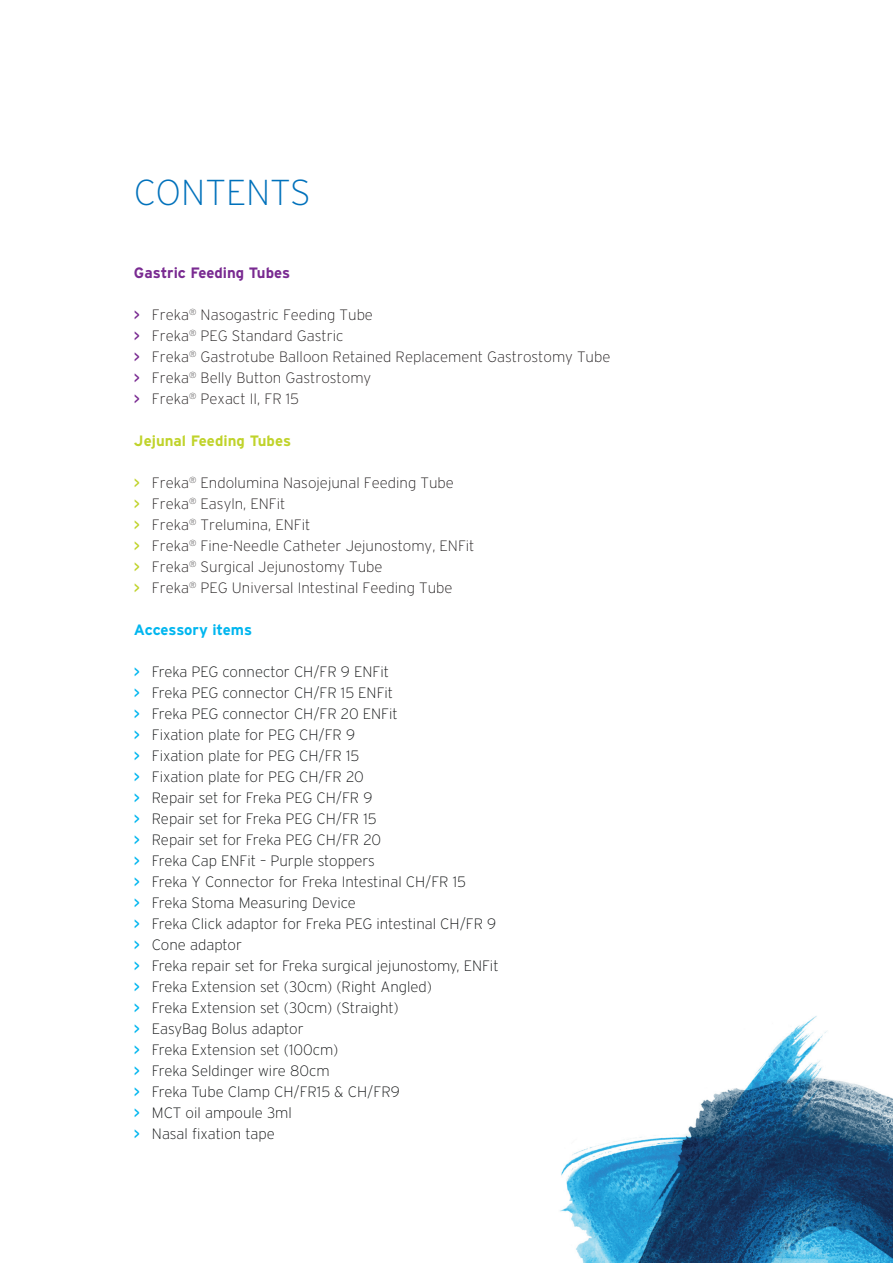
<style>
.page{position:relative;width:893px;height:1263px;background:#fff}
.page>*{position:absolute;margin:0;border:0;box-sizing:border-box;transform-origin:0 0}
.t1{font:200 36px "Interstate";color:#0071bb}
.t2{font:200 15px "Interstate";color:#111314}
.t3{font:200 15px "Interstate";color:#231f20}
.t4{font:700 15px "Interstate";color:#792a91}
.t5{font:700 15px "Interstate";color:#c0d32b}
.t6{font:700 15px "Interstate";letter-spacing:-.01em;color:#00b6ef}
.s1{font-weight:400;color:#792a91}
.s2{font-weight:400;color:#c0d32b}
.s3{font-weight:400;color:#00b6ef}
</style>
<div class="page">
<img style="left:560px;top:1016px;width:333px;height:247px">
<p class="t1" style="left:134px;top:172px;width:178px">CONTENTS</p>
<p class="t4" style="left:134px;top:265px;width:158px">Gastric Feeding Tubes</p>
<p class="t3" style="left:134px;top:307px;width:241px"><span class="s1">&gt;</span> Freka<sup>®</sup> Nasogastric Feeding Tube</p>
<p class="t3" style="left:134px;top:328px;width:211px"><span class="s1">&gt;</span> Freka<sup>®</sup> PEG Standard Gastric</p>
<p class="t3" style="left:134px;top:349px;width:478px"><span class="s1">&gt;</span> Freka<sup>®</sup> Gastrotube Balloon Retained Replacement Gastrostomy Tube</p>
<p class="t3" style="left:134px;top:370px;width:239px"><span class="s1">&gt;</span> Freka<sup>®</sup> Belly Button Gastrostomy</p>
<p class="t3" style="left:134px;top:391px;width:167px"><span class="s1">&gt;</span> Freka<sup>®</sup> Pexact II, FR 15</p>
<p class="t5" style="left:134px;top:433px;width:159px">Jejunal Feeding Tubes</p>
<p class="t3" style="left:134px;top:475px;width:321px"><span class="s2">&gt;</span> Freka<sup>®</sup> Endolumina Nasojejunal Feeding Tube</p>
<p class="t3" style="left:134px;top:496px;width:153px"><span class="s2">&gt;</span> Freka<sup>®</sup> Easyln, ENFit</p>
<p class="t3" style="left:134px;top:517px;width:178px"><span class="s2">&gt;</span> Freka<sup>®</sup> Trelumina, ENFit</p>
<p class="t3" style="left:134px;top:538px;width:342px"><span class="s2">&gt;</span> Freka<sup>®</sup> Fine-Needle Catheter Jejunostomy, ENFit</p>
<p class="t3" style="left:134px;top:559px;width:250px"><span class="s2">&gt;</span> Freka<sup>®</sup> Surgical Jejunostomy Tube</p>
<p class="t3" style="left:134px;top:580px;width:320px"><span class="s2">&gt;</span> Freka<sup>®</sup> PEG Universal Intestinal Feeding Tube</p>
<p class="t6" style="left:134px;top:622px;width:120px">Accessory items</p>
<p class="t2" style="left:134px;top:664px;width:257px"><span class="s3">&gt;</span> Freka PEG connector CH/FR 9 ENFit</p>
<p class="t2" style="left:134px;top:685px;width:261px"><span class="s3">&gt;</span> Freka PEG connector CH/FR 15 ENFit</p>
<p class="t2" style="left:134px;top:706px;width:265px"><span class="s3">&gt;</span> Freka PEG connector CH/FR 20 ENFit</p>
<p class="t2" style="left:134px;top:727px;width:223px"><span class="s3">&gt;</span> Fixation plate for PEG CH/FR 9</p>
<p class="t2" style="left:134px;top:748px;width:227px"><span class="s3">&gt;</span> Fixation plate for PEG CH/FR 15</p>
<p class="t2" style="left:134px;top:769px;width:231px"><span class="s3">&gt;</span> Fixation plate for PEG CH/FR 20</p>
<p class="t2" style="left:134px;top:790px;width:240px"><span class="s3">&gt;</span> Repair set for Freka PEG CH/FR 9</p>
<p class="t2" style="left:134px;top:811px;width:244px"><span class="s3">&gt;</span> Repair set for Freka PEG CH/FR 15</p>
<p class="t2" style="left:134px;top:832px;width:249px"><span class="s3">&gt;</span> Repair set for Freka PEG CH/FR 20</p>
<p class="t2" style="left:134px;top:853px;width:242px"><span class="s3">&gt;</span> Freka Cap ENFit – Purple stoppers</p>
<p class="t2" style="left:134px;top:874px;width:334px"><span class="s3">&gt;</span> Freka Y Connector for Freka Intestinal CH/FR 15</p>
<p class="t2" style="left:134px;top:895px;width:223px"><span class="s3">&gt;</span> Freka Stoma Measuring Device</p>
<p class="t2" style="left:134px;top:916px;width:364px"><span class="s3">&gt;</span> Freka Click adaptor for Freka PEG intestinal CH/FR 9</p>
<p class="t2" style="left:134px;top:937px;width:110px"><span class="s3">&gt;</span> Cone adaptor</p>
<p class="t2" style="left:134px;top:958px;width:366px"><span class="s3">&gt;</span> Freka repair set for Freka surgical jejunostomy, ENFit</p>
<p class="t2" style="left:134px;top:979px;width:300px"><span class="s3">&gt;</span> Freka Extension set (30cm) (Right Angled)</p>
<p class="t2" style="left:134px;top:1000px;width:266px"><span class="s3">&gt;</span> Freka Extension set (30cm) (Straight)</p>
<p class="t2" style="left:134px;top:1021px;width:171px"><span class="s3">&gt;</span> EasyBag Bolus adaptor</p>
<p class="t2" style="left:134px;top:1042px;width:206px"><span class="s3">&gt;</span> Freka Extension set (100cm)</p>
<p class="t2" style="left:134px;top:1063px;width:197px"><span class="s3">&gt;</span> Freka Seldinger wire 80cm</p>
<p class="t2" style="left:134px;top:1084px;width:267px"><span class="s3">&gt;</span> Freka Tube Clamp CH/FR15 &amp; CH/FR9</p>
<p class="t2" style="left:134px;top:1105px;width:159px"><span class="s3">&gt;</span> MCT oil ampoule 3ml</p>
<p class="t2" style="left:134px;top:1126px;width:142px"><span class="s3">&gt;</span> Nasal fixation tape</p>
</div>
